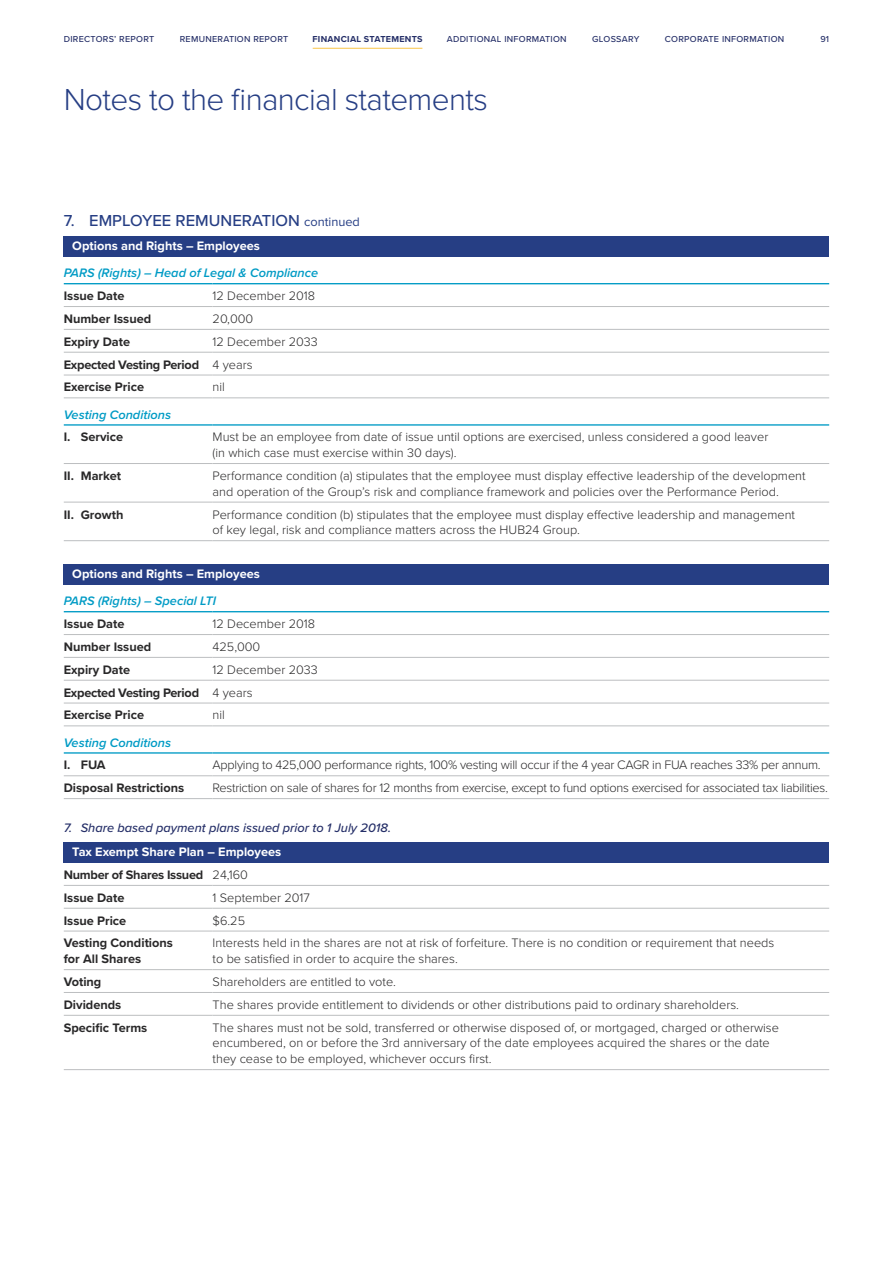
<style>
.page{position:relative;width:893px;height:1263px;background:#fff}
.page>*{position:absolute;margin:0;border:0;box-sizing:border-box;transform-origin:0 0}
.t1{font:300 31.5px "Proxima Nova";letter-spacing:-.02em;color:#263e84}
.t2{font:500 16.5px "Proxima Nova";color:#263e84}
.t3{font:300 12.75px/15.8px "Proxima Nova";color:#292829}
.t4{font:700 12.75px/22.8px "Proxima Nova";color:#292829}
.t5{font:300 12.75px "Proxima Nova";letter-spacing:-.02em;color:#292829}
.t6{font:700 12.75px/22.8px "Proxima Nova";letter-spacing:-.02em;color:#292829}
.t7{font:italic 600 12.75px "Proxima Nova";color:#009bc5}
.t8{font:700 12.75px "Proxima Nova";color:#fff}
.t9{font:italic 500 12.75px "Proxima Nova";color:#252f68}
.t10{font:500 9px "Proxima Nova";letter-spacing:.03em;color:#252f68}
.t11{font:700 9px "Proxima Nova";color:#252f68}
.s1{font-weight:400;font-size:12.75px}
.s2{font-weight:300}
.s3{color:#fff}
</style>
<div class="page">
<div style="left:64px;top:236px;width:765px;height:21px;background:#263e84"></div>
<hr style="left:64px;top:306px;width:149px;height:1px;background:#bcbec0">
<hr style="left:213px;top:306px;width:616px;height:1px;background:#bcbec0">
<hr style="left:64px;top:352px;width:149px;height:1px;background:#bcbec0">
<hr style="left:213px;top:352px;width:616px;height:1px;background:#bcbec0">
<hr style="left:64px;top:375px;width:149px;height:1px;background:#bcbec0">
<hr style="left:213px;top:375px;width:616px;height:1px;background:#bcbec0">
<hr style="left:64px;top:398px;width:149px;height:1px;background:#bcbec0">
<hr style="left:213px;top:398px;width:616px;height:1px;background:#bcbec0">
<hr style="left:64px;top:463px;width:149px;height:1px;background:#bcbec0">
<hr style="left:213px;top:463px;width:616px;height:1px;background:#bcbec0">
<hr style="left:64px;top:502px;width:149px;height:1px;background:#bcbec0">
<hr style="left:213px;top:502px;width:616px;height:1px;background:#bcbec0">
<hr style="left:64px;top:540px;width:149px;height:1px;background:#bcbec0">
<hr style="left:213px;top:540px;width:616px;height:1px;background:#bcbec0">
<hr style="left:64px;top:283px;width:149px;height:1px;background:#009bc5">
<hr style="left:213px;top:283px;width:616px;height:1px;background:#009bc5">
<hr style="left:64px;top:424px;width:149px;height:2px;background:#009bc5">
<hr style="left:213px;top:424px;width:616px;height:2px;background:#009bc5">
<hr style="left:64px;top:329px;width:149px;height:1px;background:#bcbec0">
<hr style="left:213px;top:329px;width:616px;height:1px;background:#bcbec0">
<div style="left:64px;top:564px;width:765px;height:21px;background:#263e84"></div>
<hr style="left:64px;top:634px;width:149px;height:1px;background:#bcbec0">
<hr style="left:213px;top:634px;width:616px;height:1px;background:#bcbec0">
<hr style="left:64px;top:680px;width:149px;height:1px;background:#bcbec0">
<hr style="left:213px;top:680px;width:616px;height:1px;background:#bcbec0">
<hr style="left:64px;top:703px;width:149px;height:1px;background:#bcbec0">
<hr style="left:213px;top:703px;width:616px;height:1px;background:#bcbec0">
<hr style="left:64px;top:726px;width:149px;height:1px;background:#bcbec0">
<hr style="left:213px;top:726px;width:616px;height:1px;background:#bcbec0">
<hr style="left:64px;top:775px;width:149px;height:1px;background:#bcbec0">
<hr style="left:213px;top:775px;width:616px;height:1px;background:#bcbec0">
<hr style="left:64px;top:798px;width:149px;height:1px;background:#bcbec0">
<hr style="left:213px;top:798px;width:616px;height:1px;background:#bcbec0">
<hr style="left:64px;top:611px;width:149px;height:1px;background:#009bc5">
<hr style="left:213px;top:611px;width:616px;height:1px;background:#009bc5">
<hr style="left:64px;top:752px;width:149px;height:2px;background:#009bc5">
<hr style="left:213px;top:752px;width:616px;height:2px;background:#009bc5">
<hr style="left:64px;top:657px;width:149px;height:1px;background:#bcbec0">
<hr style="left:213px;top:657px;width:616px;height:1px;background:#bcbec0">
<div style="left:64px;top:842px;width:765px;height:20px;background:#263e84"></div>
<hr style="left:64px;top:885px;width:149px;height:1px;background:#bcbec0">
<hr style="left:213px;top:885px;width:616px;height:1px;background:#bcbec0">
<hr style="left:64px;top:908px;width:149px;height:1px;background:#bcbec0">
<hr style="left:213px;top:908px;width:616px;height:1px;background:#bcbec0">
<hr style="left:64px;top:931px;width:149px;height:1px;background:#bcbec0">
<hr style="left:213px;top:931px;width:616px;height:1px;background:#bcbec0">
<hr style="left:64px;top:969px;width:149px;height:1px;background:#bcbec0">
<hr style="left:213px;top:969px;width:616px;height:1px;background:#bcbec0">
<hr style="left:64px;top:992px;width:149px;height:1px;background:#bcbec0">
<hr style="left:213px;top:992px;width:616px;height:1px;background:#bcbec0">
<hr style="left:64px;top:1015px;width:149px;height:1px;background:#bcbec0">
<hr style="left:213px;top:1015px;width:616px;height:1px;background:#bcbec0">
<hr style="left:64px;top:1069px;width:149px;height:1px;background:#bcbec0">
<hr style="left:213px;top:1069px;width:616px;height:1px;background:#bcbec0">
<hr style="left:313px;top:48px;width:109px;height:1px;background:#f9c445">
<p class="t10" style="left:64px;top:32px;width:92px">DIRECTORS’ REPORT</p>
<p class="t10" style="left:180px;top:32px;width:110px">REMUNERATION REPORT</p>
<p class="t11" style="left:313px;top:32px;width:9px">FI</p>
<p class="t11" style="left:412px;top:32px;width:12px">TS</p>
<p class="t10" style="left:314px;top:32px;width:109px">FINANCIAL STATEMENTS</p>
<p class="t10" style="left:447px;top:32px;width:121px">ADDITIONAL INFORMATION</p>
<p class="t10" style="left:592px;top:32px;width:49px">GLOSSARY</p>
<p class="t10" style="left:665px;top:32px;width:121px">CORPORATE INFORMATION</p>
<p class="t10" style="left:820px;top:32px;width:10px">91</p>
<h1 class="t1" style="left:64px;top:76px;width:426px">Notes to the financial statements</h1>
<p class="t2" style="left:64px;top:208px;width:298px">7. EMPLOYEE REMUNERATION <span class="s1">continued</span></p>
<p class="t8" style="left:72px;top:236px;width:189px">Options and Rights – Employees</p>
<p class="t7" style="left:64px;top:264px;width:256px">PARS (Rights) – Head of Legal &amp; Compliance</p>
<p class="t4" style="left:64px;top:284px;width:62px">Issue Date</p>
<p class="t3" style="left:213px;top:287px;width:104px">12 December 2018</p>
<p class="t4" style="left:64px;top:307px;width:89px">Number Issued</p>
<p class="t3" style="left:213px;top:310px;width:42px">20,000</p>
<p class="t4" style="left:64px;top:330px;width:68px">Expiry Date</p>
<p class="t6" style="left:64px;top:330px;width:256px;text-indent:149px"><span class="s2">12 December 2033<br></span>Expected Vesting Period <span class="s2">4 years<br></span>Exercise Price</p>
<p class="t3" style="left:213px;top:379px;width:14px">nil</p>
<p class="t7" style="left:64px;top:405px;width:109px">Vesting Conditions</p>
<p class="t4" style="left:64px;top:425px;width:61px">I. Service</p>
<p class="t3" style="left:213px;top:428px;width:557px">Must be an employee from date of issue until options are exercised, unless considered a good leaver (in which case must exercise within 30 days).</p>
<p class="t4" style="left:64px;top:464px;width:59px">II. Market</p>
<p class="t3" style="left:213px;top:467px;width:595px">Performance condition (a) stipulates that the employee must display effective leadership of the development and operation of the Group’s risk and compliance framework and policies over the Performance Period.</p>
<p class="t4" style="left:64px;top:503px;width:61px">II. Growth</p>
<p class="t3" style="left:213px;top:506px;width:584px">Performance condition (b) stipulates that the employee must display effective leadership and management of key legal, risk and compliance matters across the HUB24 Group.</p>
<p class="t8" style="left:72px;top:564px;width:189px">Options and Rights – Employees</p>
<p class="t7" style="left:64px;top:592px;width:154px">PARS (Rights) – Special LTI</p>
<p class="t4" style="left:64px;top:612px;width:62px">Issue Date</p>
<p class="t3" style="left:213px;top:615px;width:104px">12 December 2018</p>
<p class="t4" style="left:64px;top:635px;width:89px">Number Issued</p>
<p class="t3" style="left:213px;top:638px;width:49px">425,000</p>
<p class="t4" style="left:64px;top:658px;width:68px">Expiry Date</p>
<p class="t6" style="left:64px;top:658px;width:256px;text-indent:149px"><span class="s2">12 December 2033<br></span>Expected Vesting Period <span class="s2">4 years<br></span>Exercise Price</p>
<p class="t3" style="left:213px;top:707px;width:14px">nil</p>
<p class="t7" style="left:64px;top:733px;width:109px">Vesting Conditions</p>
<p class="t4" style="left:64px;top:753px;width:43px">I. FUA</p>
<p class="t5" style="left:213px;top:756px;width:610px">Applying to 425,000 performance rights, 100% vesting will occur if the 4 year CAGR in FUA reaches 33% per annum.</p>
<p class="t4" style="left:64px;top:776px;width:122px">Disposal Restrictions</p>
<p class="t5" style="left:213px;top:778px;width:617px">Restriction on sale of shares for 12 months from exercise, except to fund options exercised for associated tax liabilities.</p>
<p class="t9" style="left:64px;top:818px;width:329px">7. Share based payment plans issued prior to 1 July 2018.</p>
<p class="t4" style="left:64px;top:840px;width:219px;text-indent:9px"><span class="s3">Tax Exempt Share Plan – Employees<br></span>Number of Shares Issued <span class="s2">24,160<br></span>Issue Date</p>
<p class="t3" style="left:213px;top:889px;width:99px">1 September 2017</p>
<p class="t4" style="left:64px;top:909px;width:64px">Issue Price</p>
<p class="t3" style="left:213px;top:912px;width:34px">$6.25</p>
<p class="t4" style="left:64px;top:935px;width:111px;line-height:15.8px">Vesting Conditions for All Shares</p>
<p class="t3" style="left:213px;top:935px;width:563px">Interests held in the shares are not at risk of forfeiture. There is no condition or requirement that needs to be satisfied in order to acquire the shares.</p>
<p class="t4" style="left:64px;top:970px;width:39px">Voting</p>
<p class="t3" style="left:213px;top:973px;width:185px">Shareholders are entitled to vote.</p>
<p class="t4" style="left:64px;top:993px;width:59px">Dividends</p>
<p class="t3" style="left:213px;top:996px;width:528px">The shares provide entitlement to dividends or other distributions paid to ordinary shareholders.</p>
<p class="t4" style="left:64px;top:1016px;width:85px">Specific Terms</p>
<p class="t3" style="left:213px;top:1019px;width:568px">The shares must not be sold, transferred or otherwise disposed of, or mortgaged, charged or otherwise encumbered, on or before the 3rd anniversary of the date employees acquired the shares or the date they cease to be employed, whichever occurs first.</p>
</div>
